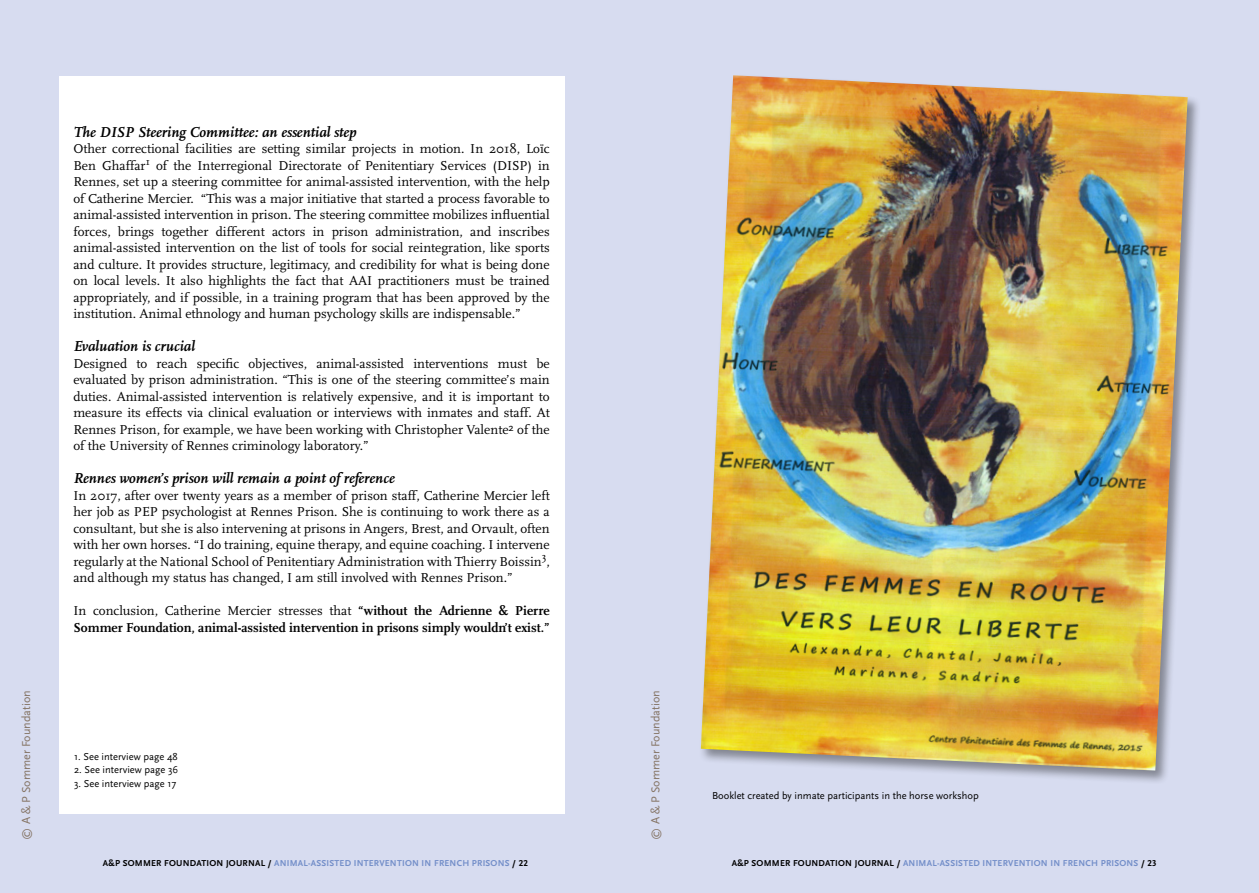
<style>
.page{position:relative;width:1259px;height:893px;background:#fff}
.page>*{position:absolute;margin:0;border:0;box-sizing:border-box;transform-origin:0 0}
.t1{font:italic 700 15px "Scala";color:#000}
.t2{font:13.5px/16.5px "Scala";color:#000;text-align:justify}
.t3{font:700 13.5px/16.5px "Scala";color:#000}
.t4{font:12px "Scala Sans Regular LF";color:#847363}
.t5{font:10.5px "Scala Sans";color:#000}
.t6{font:700 9px "Scala Sans LF";letter-spacing:.025em;color:#748fc9}
.s1{font-weight:400}
.s2{color:#000}
</style>
<div class="page">
<div style="left:0;top:0;width:629px;height:893px;background:#d7dcf0"></div>
<div style="left:629px;top:0;width:630px;height:893px;background:#d7dcf0"></div>
<div style="left:60px;top:77px;width:504px;height:737px;background:#fff"></div>
<div style="left:699px;top:74px;width:502px;height:710px;background:#000;opacity:.39"></div>
<img style="left:701px;top:75px;width:486px;height:695px">
<p class="t4" style="left:20px;top:839px;width:151px;rotate:-90deg">© A &amp; P Sommer Foundation</p>
<p class="t1" style="left:73px;top:123px;width:285px">The DISP Steering Committee: an essential step</p>
<p class="t2" style="left:73px;top:141px;width:478px">Other correctional facilities are setting similar projects in motion. In 2018, Loïc Ben Ghaffar<sup>1</sup> of the Interregional Directorate of Penitentiary Services (DISP) in Rennes, set up a steering committee for animal-assisted intervention, with the help of Catherine Mercier. “This was a major initiative that started a process favorable to animal-assisted intervention in prison. The steering committee mobilizes influential forces, brings together different actors in prison administration, and inscribes animal-assisted intervention on the list of tools for social reintegration, like sports and culture. It provides structure, legitimacy, and credibility for what is being done on local levels. It also highlights the fact that AAI practitioners must be trained appropriately, and if possible, in a training program that has been approved by the institution. Animal ethnology and human psychology skills are indispensable.”</p>
<p class="t1" style="left:73px;top:338px;width:123px">Evaluation is crucial</p>
<p class="t2" style="left:73px;top:355px;width:478px">Designed to reach specific objectives, animal-assisted interventions must be evaluated by prison administration. “This is one of the steering committee’s main duties. Animal-assisted intervention is relatively expensive, and it is important to measure its effects via clinical evaluation or interviews with inmates and staff. At Rennes Prison, for example, we have been working with Christopher Valente<sup>2</sup> of the of the University of Rennes criminology laboratory.”</p>
<p class="t1" style="left:73px;top:470px;width:323px">Rennes women’s prison will remain a point of reference</p>
<p class="t2" style="left:73px;top:487px;width:478px">In 2017, after over twenty years as a member of prison staff, Catherine Mercier left her job as PEP psychologist at Rennes Prison. She is continuing to work there as a consultant, but she is also intervening at prisons in Angers, Brest, and Orvault, often with her own horses. “I do training, equine therapy, and equine coaching. I intervene regularly at the National School of Penitentiary Administration with Thierry Boissin<sup>3</sup>, and although my status has changed, I am still involved with Rennes Prison.”</p>
<p class="t3" style="left:73px;top:603px;width:478px"><span class="s1">In conclusion, Catherine Mercier stresses that</span> “without the Adrienne &amp; Pierre<br>Sommer Foundation, animal-assisted intervention in prisons simply wouldn’t exist.”</p>
<p class="t5" style="left:74px;top:750px;width:105px">1. See interview page 48</p>
<p class="t5" style="left:74px;top:764px;width:106px">2. See interview page 36</p>
<p class="t5" style="left:74px;top:777px;width:104px">3. See interview page 17</p>
<p class="t4" style="left:649px;top:839px;width:151px;rotate:-90deg">© A &amp; P Sommer Foundation</p>
<p class="t5" style="left:712px;top:789px;width:268px">Booklet created by inmate participants in the horse workshop</p>
<p class="t6" style="left:103px;top:858px;width:426px"><span class="s2">A&amp;P SOMMER FOUNDATION JOURNAL /</span> ANIMAL-ASSISTED INTERVENTION IN FRENCH PRISONS <span class="s2">/ 22</span></p>
<p class="t6" style="left:732px;top:858px;width:426px"><span class="s2">A&amp;P SOMMER FOUNDATION JOURNAL /</span> ANIMAL-ASSISTED INTERVENTION IN FRENCH PRISONS <span class="s2">/ 23</span></p>
</div>
